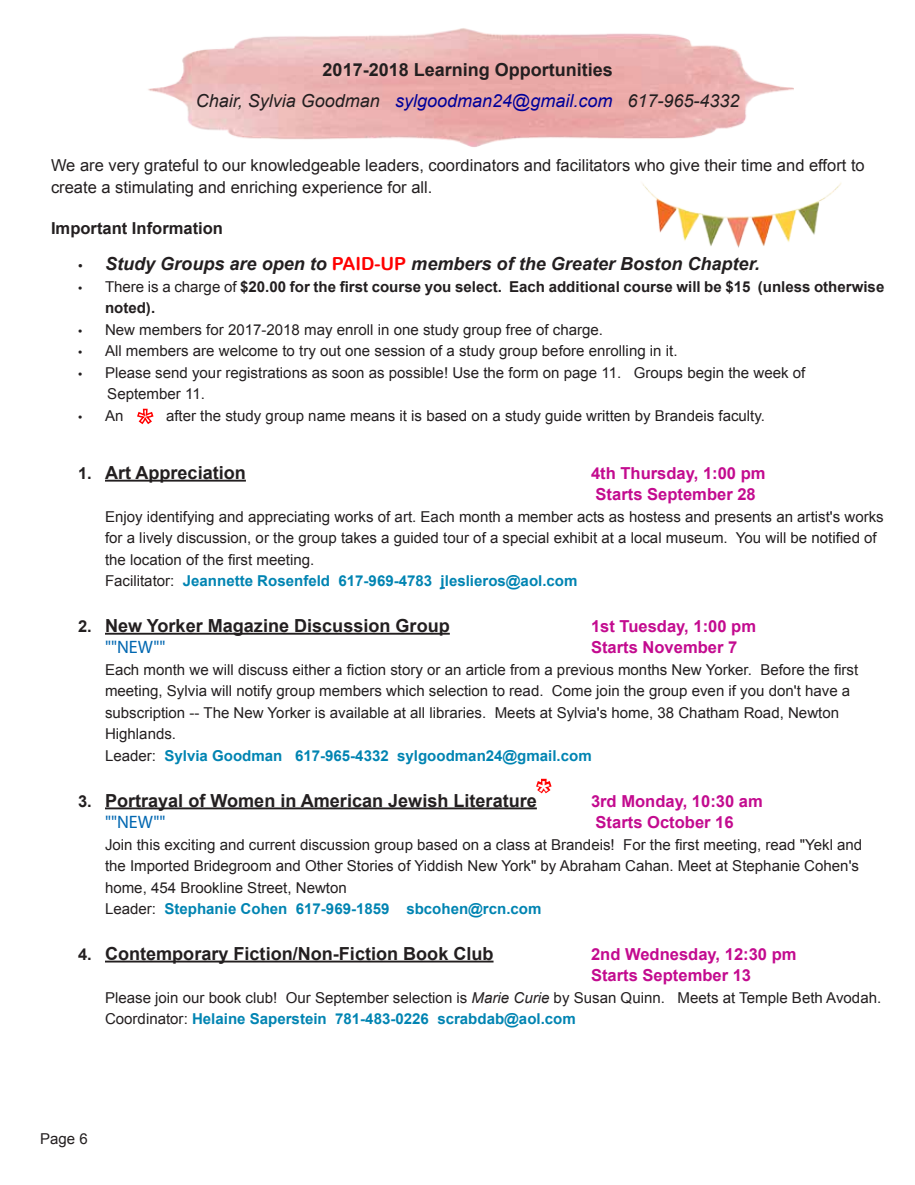
<style>
.page{position:relative;width:915px;height:1185px;background:#fff}
.page>*{position:absolute;margin:0;border:0;box-sizing:border-box;transform-origin:0 0}
.t1{font:700 18px "Arial";color:#231f20}
.t2{font:italic 18px/30.5px "Arial";color:#231f20;text-align:center}
.t3{font:italic 700 18px "Arial";color:#231f20}
.t4{font:18px "Myriad Pro";letter-spacing:.005em;color:#0067b1}
.t5{font:16.5px/21.5px "Arial";color:#231f20}
.t6{font:700 16.5px/21.5px "Arial";color:#c30b8f}
.t7{font:700 16.5px "Arial";color:#231f20}
.t8{font:15px/21.5px "Arial";color:#231f20}
.t9{font:700 15px/21.5px "Arial";color:#231f20}
.s1{font-weight:700;font-style:normal}
.s2{color:#009}
.s3{font-family:"Myriad Pro";font-weight:400;font-style:normal;font-size:16.5px}
.s4{font-family:"Arial Rounded MT Bold";font-weight:400;font-style:normal;color:#f00}
.s5{font-family:"Myriad Pro";font-weight:400}
.s6{font-weight:400}
.s7{font-family:"Myriad Pro"}
.s8{font-size:16.5px}
.s9{font-weight:700;color:#0084b2}
.s10{font-weight:400;font-size:36px;color:#fff}
.s11{font-size:16.5px;color:#c30b8f}
.s12{font-style:italic}
</style>
<div class="page">
<img style="left:148px;top:28px;width:646px;height:119px">
<hr style="left:105px;top:480px;width:141px;height:2px;background:#231f20">
<hr style="left:105px;top:633px;width:345px;height:2px;background:#231f20">
<hr style="left:105px;top:807px;width:432px;height:2px;background:#231f20">
<hr style="left:105px;top:961px;width:389px;height:2px;background:#231f20">
<svg style="left:137px;top:408px;width:17px;height:17px"></svg>
<svg style="left:536px;top:778px;width:16px;height:16px"></svg>
<img style="left:642px;top:183px;width:200px;height:65px">
<p class="t2" style="left:196px;top:55px;width:545px"><span class="s1">2017-2018 Learning Opportunities<br></span>Chair, Sylvia Goodman <span class="s2">sylgoodman24@gmail.com</span> 617-965-4332</p>
<p class="t5" style="left:51px;top:155px;width:815px">We are very grateful to our knowledgeable leaders, coordinators and facilitators who give their time and effort to create a stimulating and enriching experience for all.</p>
<p class="t7" style="left:51px;top:217px;width:174px">Important Information</p>
<p class="t3" style="left:78px;top:252px;width:683px"><span class="s3">•</span> Study Groups are open to <span class="s4">PAID-UP</span> members of the Greater Boston Chapter.</p>
<p class="t9" style="left:105px;top:276px;width:781px;text-indent:-27px"><span class="s5">•</span> <span class="s6">There is a charge of</span> $20.00 for the first course you select. Each additional course will be $15 (unless otherwise noted).</p>
<p class="t8" style="left:78px;top:319px;width:527px"><span class="s7">•</span> New members for 2017-2018 may enroll in one study group free of charge.</p>
<p class="t8" style="left:78px;top:340px;width:601px"><span class="s7">•</span> All members are welcome to try out one session of a study group before enrolling in it.</p>
<p class="t8" style="left:107px;top:362px;width:700px;text-indent:-29px"><span class="s7">•</span> Please send your registrations as soon as possible! Use the form on page 11. Groups begin the week of<br>September 11.</p>
<p class="t8" style="left:78px;top:405px;width:47px"><span class="s7">•</span> An</p>
<p class="t8" style="left:166px;top:405px;width:601px">after the study group name means it is based on a study guide written by Brandeis faculty.</p>
<p class="t1" style="left:78px;top:460px;width:169px"><span class="s8">1.</span> Art Appreciation</p>
<p class="t6" style="left:591px;top:463px;width:176px">4th Thursday, 1:00 pm<br>Starts September 28</p>
<p class="t8" style="left:105px;top:506px;width:780px">Enjoy identifying and appreciating works of art. Each month a member acts as hostess and presents an artist's works for a lively discussion, or the group takes a guided tour of a special exhibit at a local museum. You will be notified of the location of the first meeting.<br>Facilitator: <span class="s9">Jeannette Rosenfeld 617-969-4783 jleslieros@aol.com</span></p>
<p class="t1" style="left:78px;top:614px;width:373px"><span class="s8">2.</span> New Yorker Magazine Discussion Group</p>
<p class="t6" style="left:591px;top:616px;width:167px">1st Tuesday, 1:00 pm</p>
<p class="t4" style="left:105px;top:636px;width:62px">""NEW""</p>
<p class="t6" style="left:591px;top:637px;width:148px">Starts November 7</p>
<p class="t8" style="left:105px;top:659px;width:755px">Each month we will discuss either a fiction story or an article from a previous months New Yorker. Before the first meeting, Sylvia will notify group members which selection to read. Come join the group even if you don't have a subscription -- The New Yorker is available at all libraries. Meets at Sylvia's home, 38 Chatham Road, Newton Highlands.<br>Leader: <span class="s9">Sylvia Goodman 617-965-4332 sylgoodman24@gmail.com</span></p>
<p class="t1" style="left:78px;top:788px;width:686px"><span class="s8">3.</span> Portrayal of Women in American Jewish Literature<span class="s10">*</span> <span class="s11">3rd Monday, 10:30 am</span></p>
<p class="t4" style="left:105px;top:811px;width:62px">""NEW""</p>
<p class="t6" style="left:596px;top:812px;width:140px">Starts October 16</p>
<p class="t8" style="left:105px;top:834px;width:759px">Join this exciting and current discussion group based on a class at Brandeis! For the first meeting, read "Yekl and the Imported Bridegroom and Other Stories of Yiddish New York" by Abraham Cahan. Meet at Stephanie Cohen's home, 454 Brookline Street, Newton<br>Leader: <span class="s9">Stephanie Cohen 617-969-1859 sbcohen@rcn.com</span></p>
<p class="t1" style="left:78px;top:941px;width:417px"><span class="s8">4.</span> Contemporary Fiction/Non-Fiction Book Club</p>
<p class="t6" style="left:591px;top:944px;width:207px">2nd Wednesday, 12:30 pm<br>Starts September 13</p>
<p class="t8" style="left:105px;top:987px;width:778px">Please join our book club! Our September selection is <span class="s12">Marie Curie</span> by Susan Quinn. Meets at Temple Beth Avodah.<br>Coordinator: <span class="s9">Helaine Saperstein 781-483-0226 scrabdab@aol.com</span></p>
<p class="t8" style="left:40px;top:1128px;width:49px">Page 6</p>
</div>
